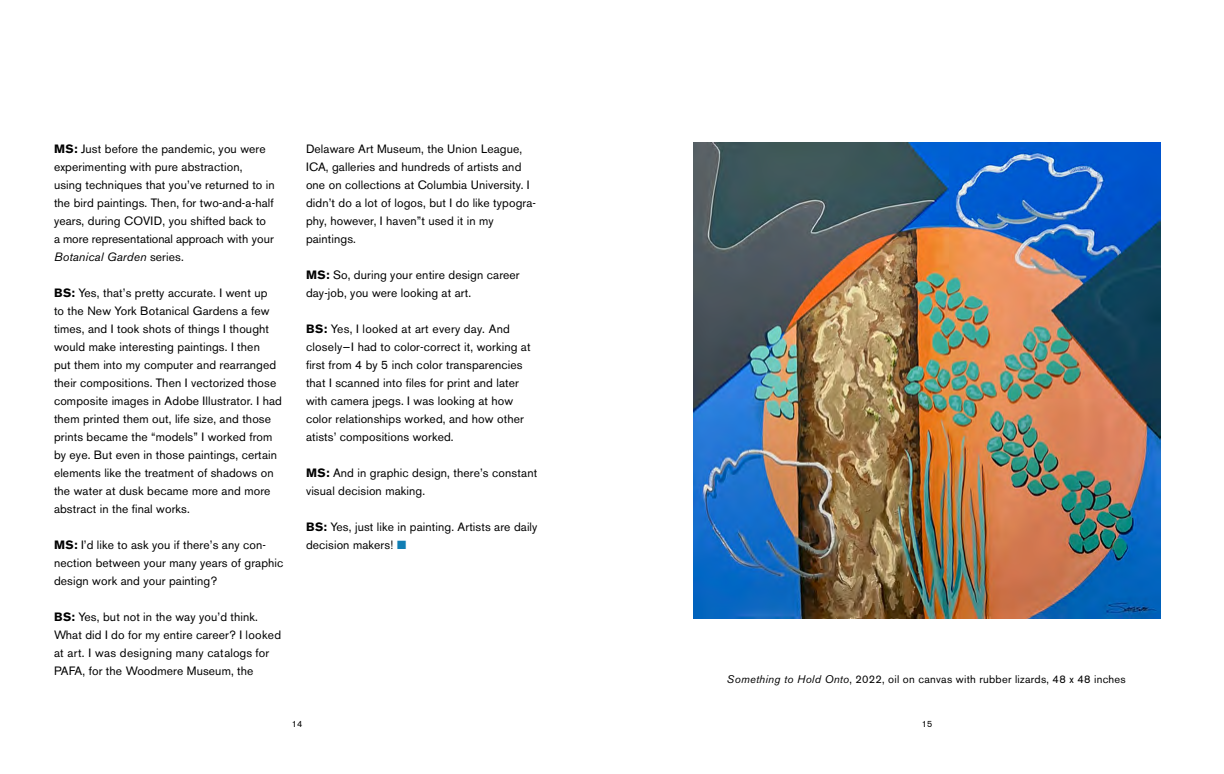
<style>
.page{position:relative;width:1224px;height:774px;background:#fff}
.page>*{position:absolute;margin:0;border:0;box-sizing:border-box;transform-origin:0 0}
.t1{font:12px/18px "Akzidenz Grotesk BE";letter-spacing:.01em;color:#000}
.t2{font:11px "Akzidenz Grotesk BE";letter-spacing:.025em;color:#000}
.t3{font:9px "Akzidenz Grotesk BE";color:#000}
.s1{font-weight:700}
.s2{font-style:italic}
.s3{color:#117eb4}
</style>
<div class="page">
<img style="left:693px;top:143px;width:468px;height:475px">
<p class="t1" style="left:54px;top:140px;width:222px"><span class="s1">MS:</span> Just before the pandemic, you were experimenting with pure abstraction,<br>using techniques that you’ve returned to in the bird paintings. Then, for two-and-a-half years, during COVID, you shifted back to a more representational approach with your <span class="s2">Botanical Garden</span> series.</p>
<p class="t1" style="left:54px;top:284px;width:229px"><span class="s1">BS:</span> Yes, that’s pretty accurate. I went up<br>to the New York Botanical Gardens a few times, and I took shots of things I thought would make interesting paintings. I then<br>put them into my computer and rearranged their compositions. Then I vectorized those composite images in Adobe Illustrator. I had them printed them out, life size, and those prints became the “models” I worked from by eye. But even in those paintings, certain elements like the treatment of shadows on the water at dusk became more and more abstract in the final works.</p>
<p class="t1" style="left:54px;top:536px;width:231px"><span class="s1">MS:</span> I’d like to ask you if there’s any con&shy;nection between your many years of graphic design work and your painting?</p>
<p class="t1" style="left:54px;top:608px;width:229px"><span class="s1">BS:</span> Yes, but not in the way you’d think.<br>What did I do for my entire career? I looked at art. I was designing many catalogs for PAFA, for the Woodmere Museum, the</p>
<p class="t1" style="left:306px;top:140px;width:232px">Delaware Art Museum, the Union League, ICA, galleries and hundreds of artists and one on collections at Columbia University. I didn’t do a lot of logos, but I do like typogra&shy;phy, however, I haven”t used it in my paintings.</p>
<p class="t1" style="left:306px;top:266px;width:215px"><span class="s1">MS:</span> So, during your entire design career day-job, you were looking at art.</p>
<p class="t1" style="left:306px;top:320px;width:226px"><span class="s1">BS:</span> Yes, I looked at art every day. And closely—I had to color-correct it, working at first from 4 by 5 inch color transparencies that I scanned into files for print and later with camera jpegs. I was looking at how color relationships worked, and how other atists’ compositions worked.</p>
<p class="t1" style="left:306px;top:464px;width:233px"><span class="s1">MS:</span> And in graphic design, there’s constant visual decision making.</p>
<p class="t1" style="left:306px;top:518px;width:233px"><span class="s1">BS:</span> Yes, just like in painting. Artists are daily decision makers! <span class="s3">■</span></p>
<p class="t2" style="left:727px;top:672px;width:400px"><span class="s2">Something to Hold Onto</span>, 2022, oil on canvas with rubber lizards, 48 x 48 inches</p>
<p class="t3" style="left:292px;top:718px;width:12px">14</p>
<p class="t3" style="left:922px;top:718px;width:12px">15</p>
</div>
